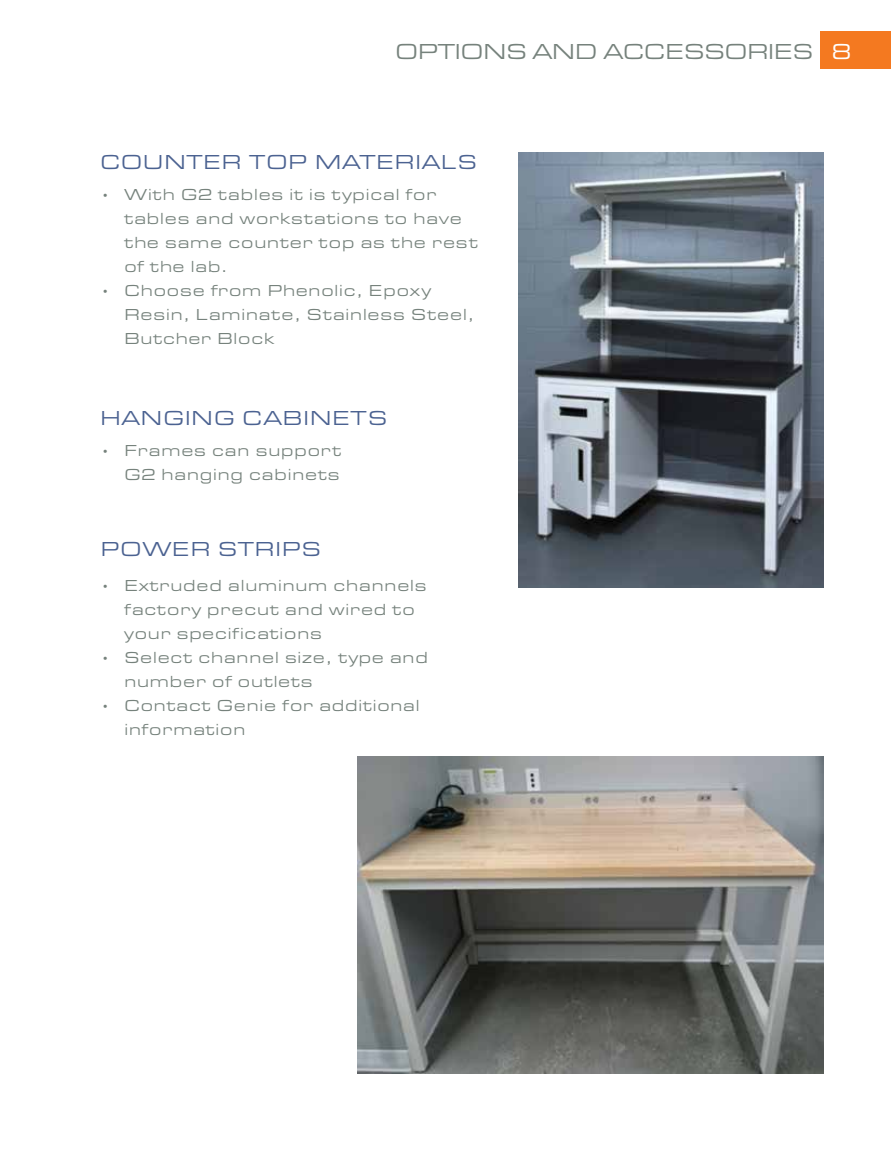
<style>
.page{position:relative;width:891px;height:1161px;background:#fff}
.page>*{position:absolute;margin:0;border:0;box-sizing:border-box;transform-origin:0 0}
.t1{font:22.5px "Eurostile Extended Roman DTC";color:#76827c}
.t2{font:21px "Eurostile Extended Roman DTC";letter-spacing:.05em;color:#4b6291}
.t3{font:16.5px/24px "Eurostile Extended Roman DTC";letter-spacing:.05em;color:#76827c}
.s1{color:#fff}
</style>
<div class="page">
<div style="left:821px;top:32px;width:70px;height:37px;background:#f47920"></div>
<img style="left:518px;top:153px;width:306px;height:435px">
<img style="left:358px;top:756px;width:466px;height:317px">
<h1 class="t1" style="left:396px;top:39px;width:457px">OPTIONS AND ACCESSORIES <span class="s1">8</span></h1>
<p class="t2" style="left:100px;top:151px;width:378px">COUNTER TOP MATERIALS</p>
<p class="t3" style="left:124px;top:183px;width:355px;text-indent:-24px">• With G2 tables it is typical for tables and workstations to have the same counter top as the rest of the lab.</p>
<p class="t3" style="left:124px;top:279px;width:351px;text-indent:-24px">• Choose from Phenolic, Epoxy<br>Resin, Laminate, Stainless Steel,<br>Butcher Block</p>
<p class="t2" style="left:100px;top:407px;width:288px">HANGING CABINETS</p>
<p class="t3" style="left:100px;top:439px;width:242px;text-align:right">• Frames can support<br>G2 hanging cabinets</p>
<p class="t2" style="left:101px;top:538px;width:222px">POWER STRIPS</p>
<p class="t3" style="left:124px;top:574px;width:304px;text-indent:-24px">• Extruded aluminum channels factory precut and wired to your specifications</p>
<p class="t3" style="left:124px;top:646px;width:305px;text-indent:-24px">• Select channel size, type and number of outlets</p>
<p class="t3" style="left:124px;top:694px;width:297px;text-indent:-24px">• Contact Genie for additional information</p>
</div>
